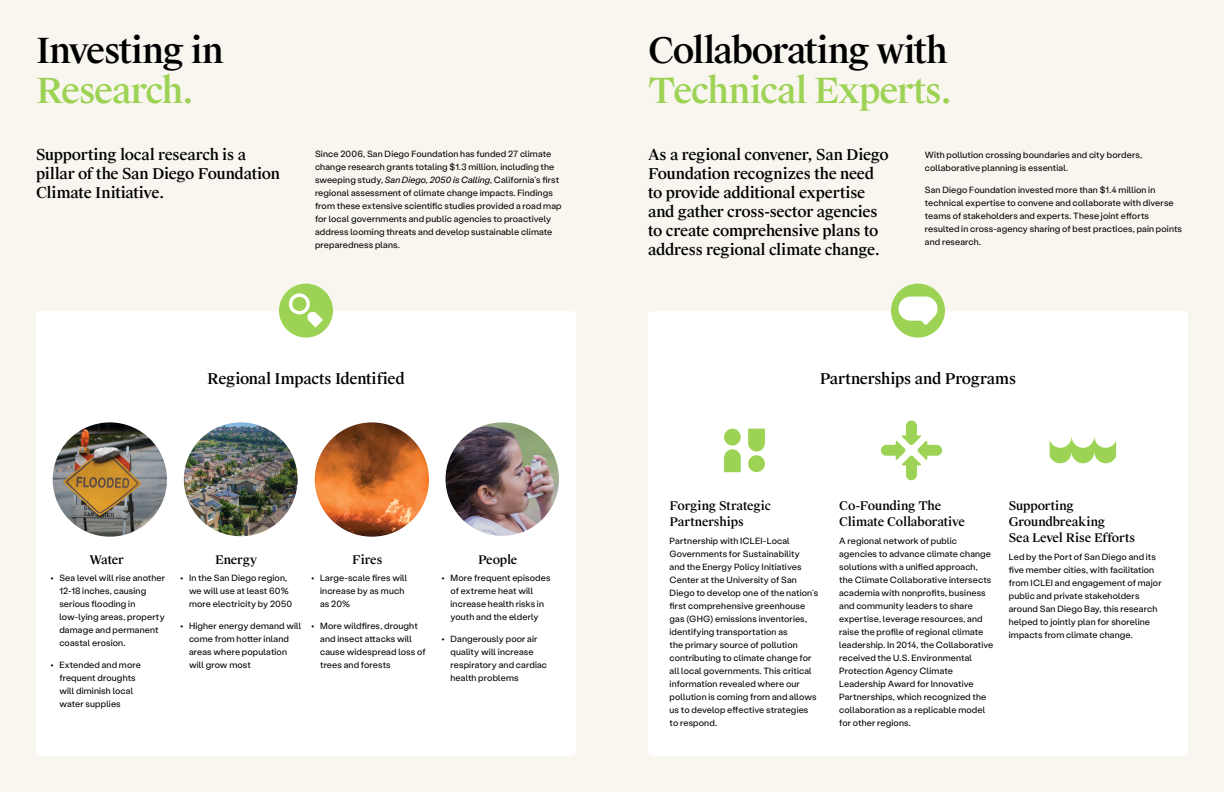
<style>
.page{position:relative;width:1224px;height:792px;background:#f8f6ef}
.page>*{position:absolute;margin:0;border:0;box-sizing:border-box;transform-origin:0 0}
.t1{font:500 35px "Suisse Works";letter-spacing:-.04em;color:#000}
.t2{font:500 35px "Suisse Works";letter-spacing:-.035em;color:#9dd354}
.t3{font:500 15px/19px "Suisse Works";letter-spacing:-.02em;color:#000}
.t4{font:500 12px/16px "Suisse Works";letter-spacing:-.015em;color:#000}
.t5{font:9px/13px "Stabil Grotesk";letter-spacing:.015em;color:#000}
.s1{font-style:italic}
</style>
<div class="page">
<div style="left:648px;top:311px;width:540px;height:445px;background:#fff;border-radius:4px"></div>
<div style="left:36px;top:311px;width:540px;height:445px;background:#fff;border-radius:4px"></div>
<img style="left:53px;top:422px;width:114px;height:115px;border-radius:57px">
<img style="left:315px;top:422px;width:114px;height:115px;border-radius:57px">
<img style="left:184px;top:422px;width:114px;height:114px;border-radius:56px">
<img style="left:446px;top:422px;width:113px;height:114px;border-radius:56px">
<div style="left:279px;top:284px;width:54px;height:54px;background:#9dd354;border-radius:50%"></div>
<svg style="left:289px;top:293px;width:34px;height:35px"></svg>
<div style="left:891px;top:284px;width:54px;height:54px;background:#9dd354;border-radius:50%"></div>
<svg style="left:899px;top:297px;width:39px;height:28px"></svg>
<div style="left:748px;top:455px;width:17px;height:17px;background:#9dd354;border-radius:50%"></div>
<svg style="left:748px;top:429px;width:17px;height:23px"></svg>
<div style="left:724px;top:429px;width:17px;height:17px;background:#9dd354;border-radius:50%"></div>
<svg style="left:724px;top:449px;width:17px;height:23px"></svg>
<svg style="left:881px;top:420px;width:61px;height:60px"></svg>
<svg style="left:1050px;top:437px;width:66px;height:26px"></svg>
<h1 class="t1" style="left:36px;top:29px;width:189px">Investing in</h1>
<h1 class="t2" style="left:36px;top:69px;width:160px">Research.</h1>
<h2 class="t3" style="left:36px;top:145px;width:246px">Supporting local research is a pillar of the San Diego Foundation<br>Climate Initiative.</h2>
<p class="t5" style="left:315px;top:147px;width:248px">Since 2006, San Diego Foundation has funded 27 climate change research grants totaling $1.3 million, including the sweeping study, <span class="s1">San Diego, 2050 is Calling</span>, California’s first regional assessment of climate change impacts. Findings from these extensive scientific studies provided a road map for local governments and public agencies to proactively address looming threats and develop sustainable climate preparedness plans.</p>
<h2 class="t3" style="left:207px;top:370px;width:199px">Regional Impacts Identified</h2>
<h3 class="t4" style="left:89px;top:552px;width:36px">Water</h3>
<p class="t5" style="left:59px;top:571px;width:107px;text-indent:-9px">• Sea level will rise another<br>12-18 inches, causing serious flooding in low-lying areas, property damage and permanent coastal erosion.</p>
<p class="t5" style="left:59px;top:658px;width:83px;text-indent:-9px">• Extended and more frequent droughts will diminish local water supplies</p>
<h3 class="t4" style="left:215px;top:552px;width:44px">Energy</h3>
<p class="t5" style="left:189px;top:571px;width:105px;text-indent:-9px">• In the San Diego region, we will use at least 60% more electricity by 2050</p>
<p class="t5" style="left:189px;top:619px;width:114px;text-indent:-9px">• Higher energy demand will come from hotter inland areas where population will grow most</p>
<h3 class="t4" style="left:352px;top:552px;width:32px">Fires</h3>
<p class="t5" style="left:320px;top:571px;width:89px;text-indent:-9px">• Large-scale fires will increase by as much as 20%</p>
<p class="t5" style="left:320px;top:619px;width:107px;text-indent:-9px">• More wildfires, drought and insect attacks will cause widespread loss of trees and forests</p>
<h3 class="t4" style="left:478px;top:552px;width:41px">People</h3>
<p class="t5" style="left:451px;top:571px;width:102px;text-indent:-9px">• More frequent episodes of extreme heat will increase health risks in youth and the elderly</p>
<p class="t5" style="left:451px;top:632px;width:98px;text-indent:-9px">• Dangerously poor air quality will increase respiratory and cardiac health problems</p>
<h1 class="t1" style="left:648px;top:29px;width:301px">Collaborating with</h1>
<h1 class="t2" style="left:648px;top:69px;width:306px">Technical Experts.</h1>
<h2 class="t3" style="left:648px;top:145px;width:242px">As a regional convener, San Diego Foundation recognizes the need to provide additional expertise and gather cross-sector agencies to create comprehensive plans to address regional climate change.</h2>
<p class="t5" style="left:925px;top:148px;width:219px">With pollution crossing boundaries and city borders, collaborative planning is essential.</p>
<p class="t5" style="left:925px;top:183px;width:259px">San Diego Foundation invested more than $1.4 million in technical expertise to convene and collaborate with diverse teams of stakeholders and experts. These joint efforts resulted in cross-agency sharing of best practices, pain points and research.</p>
<h2 class="t3" style="left:820px;top:370px;width:198px">Partnerships and Programs</h2>
<h3 class="t4" style="left:670px;top:498px;width:103px">Forging Strategic<br>Partnerships</h3>
<p class="t5" style="left:670px;top:534px;width:150px">Partnership with ICLEI-Local<br>Governments for Sustainability<br>and the Energy Policy Initiatives<br>Center at the University of San<br>Diego to develop one of the nation’s first comprehensive greenhouse gas (GHG) emissions inventories, identifying transportation as<br>the primary source of pollution contributing to climate change for all local governments. This critical information revealed where our pollution is coming from and allows us to develop effective strategies to respond.</p>
<h3 class="t4" style="left:839px;top:498px;width:127px">Co-Founding The<br>Climate Collaborative</h3>
<p class="t5" style="left:839px;top:534px;width:156px">A regional network of public agencies to advance climate change solutions with a unified approach, the Climate Collaborative intersects academia with nonprofits, business and community leaders to share expertise, leverage resources, and raise the profile of regional climate leadership. In 2014, the Collaborative received the U.S. Environmental Protection Agency Climate Leadership Award for Innovative Partnerships, which recognized the collaboration as a replicable model for other regions.</p>
<h3 class="t4" style="left:1009px;top:498px;width:128px">Supporting<br>Groundbreaking<br>Sea Level Rise Efforts</h3>
<p class="t5" style="left:1009px;top:550px;width:154px">Led by the Port of San Diego and its five member cities, with facilitation from ICLEI and engagement of major public and private stakeholders around San Diego Bay, this research helped to jointly plan for shoreline impacts from climate change.</p>
</div>
